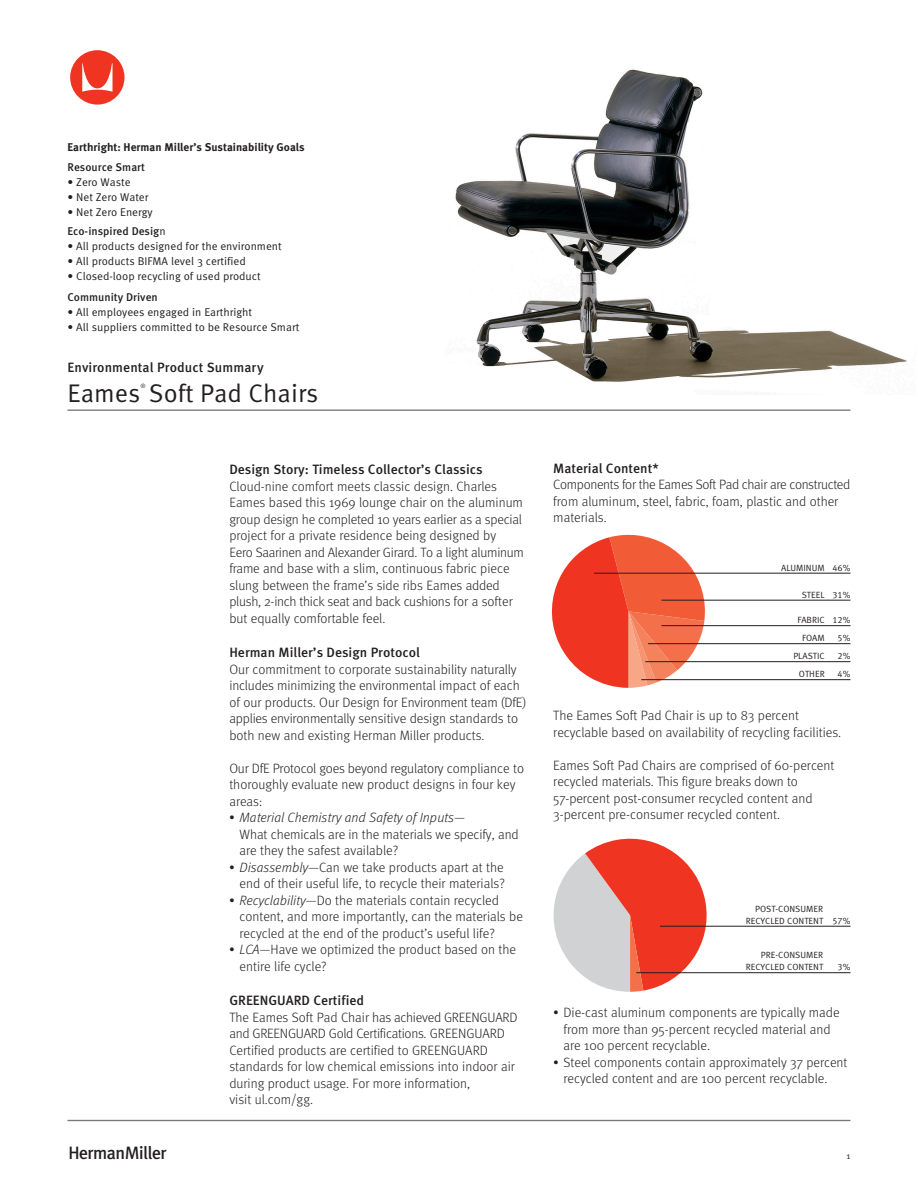
<style>
.page{position:relative;width:918px;height:1188px;background:#fff}
.page>*{position:absolute;margin:0;border:0;box-sizing:border-box;transform-origin:0 0}
.t1{font:72px "Herman Miller Logo";color:#ef3522}
.t2{font:31.5px "Herman Miller Logo Micro";color:#231f20}
.t3{font:25.5px "Meta OT Norm";color:#231f20}
.Body{font:300 13.5px/16.5px "Meta OT";color:#231f20}
.Bullets{font:300 13.5px/16.5px "Meta OT";color:#231f20}
.t4{font:500 13.5px "Meta OT";color:#231f20}
.HolisticProcessState{font:11.25px "Meta OT Norm";color:#231f20}
.HolisticProcessState-2{font:500 11.25px "Meta OT";color:#231f20}
.t5{font:700 11.25px "Meta OT";color:#231f20}
.t6{font:9px/12px "Meta OT Norm";color:#231f20}
.t7{font:6px "Meta OT Norm";color:#231f20}
.s1{font-family:"Meta OT Norm";font-weight:400}
.s2{font-style:italic}
</style>
<div class="page">
<hr style="left:68px;top:1120px;width:782px;height:1px;background:#76787b">
<hr style="left:68px;top:410px;width:782px;height:1px;background:#76787b">
<img style="left:455px;top:69px;width:452px;height:326px">
<svg style="left:551px;top:534px;width:156px;height:154px"></svg>
<hr style="left:594px;top:573px;width:256px;height:1px;background:#231f20">
<hr style="left:662px;top:600px;width:188px;height:1px;background:#231f20">
<hr style="left:662px;top:625px;width:188px;height:1px;background:#231f20">
<hr style="left:648px;top:643px;width:202px;height:1px;background:#231f20">
<hr style="left:645px;top:661px;width:206px;height:1px;background:#231f20">
<hr style="left:641px;top:679px;width:209px;height:1px;background:#231f20">
<svg style="left:553px;top:838px;width:160px;height:154px"></svg>
<hr style="left:660px;top:926px;width:190px;height:1px;background:#231f20">
<hr style="left:636px;top:972px;width:214px;height:1px;background:#231f20">
<p class="t1" style="left:68px;top:50px;width:61px">Y</p>
<p class="t5" style="left:68px;top:140px;width:239px">Earthright: Herman Miller’s Sustainability Goals</p>
<p class="HolisticProcessState-2" style="left:68px;top:160px;width:79px">Resource Smart</p>
<p class="HolisticProcessState" style="left:68px;top:175px;width:65px">• Zero Waste</p>
<p class="HolisticProcessState" style="left:68px;top:190px;width:82px">• Net Zero Water</p>
<p class="HolisticProcessState" style="left:68px;top:205px;width:87px">• Net Zero Energy</p>
<p class="HolisticProcessState-2" style="left:68px;top:224px;width:100px">Eco-inspired Desig<span class="s1">n</span></p>
<p class="HolisticProcessState" style="left:68px;top:239px;width:216px">• All products designed for the environment</p>
<p class="HolisticProcessState" style="left:68px;top:254px;width:180px">• All products BIFMA level 3 certified</p>
<p class="HolisticProcessState" style="left:68px;top:269px;width:195px">• Closed-loop recycling of used product</p>
<p class="HolisticProcessState-2" style="left:68px;top:290px;width:92px">Community Driven</p>
<p class="HolisticProcessState" style="left:68px;top:305px;width:186px">• All employees engaged in Earthright</p>
<p class="HolisticProcessState" style="left:68px;top:320px;width:233px">• All suppliers committed to be Resource Smart</p>
<p class="t4" style="left:68px;top:358px;width:198px">Environmental Product Summary</p>
<p class="t3" style="left:68px;top:377px;width:253px">Eames Soft Pad Chairs</p>
<p class="t7" style="left:141px;top:383px;width:7px">®</p>
<p class="t4" style="left:229px;top:461px;width:255px">Design Story: Timeless Collector’s Classics</p>
<p class="Body" style="left:229px;top:478px;width:296px">Cloud-nine comfort meets classic design. Charles Eames based this 1969 lounge chair on the aluminum group design he completed 10 years earlier as a special project for a private residence being designed by<br>Eero Saarinen and Alexander Girard. To a light aluminum frame and base with a slim, continuous fabric piece slung between the frame’s side ribs Eames added plush, 2-inch thick seat and back cushions for a softer but equally comfortable feel.</p>
<p class="t4" style="left:229px;top:644px;width:192px">Herman Miller’s Design Protocol</p>
<p class="Body" style="left:229px;top:661px;width:299px">Our commitment to corporate sustainability naturally includes minimizing the environmental impact of each of our products. Our Design for Environment team (DfE) applies environmentally sensitive design standards to both new and existing Herman Miller products.</p>
<p class="Body" style="left:229px;top:760px;width:296px">Our DfE Protocol goes beyond regulatory compliance to thoroughly evaluate new product designs in four key areas:</p>
<p class="Bullets" style="left:240px;top:809px;width:281px;text-indent:-10px">• <span class="s2">Material Chemistry and Safety of Inputs</span>—<br>What chemicals are in the materials we specify, and are they the safest available?</p>
<p class="Bullets" style="left:229px;top:859px;width:277px;text-align:right">• <span class="s2">Disassembly</span>—Can we take products apart at the end of their useful life, to recycle their materials?</p>
<p class="Bullets" style="left:240px;top:892px;width:285px;text-indent:-10px">• <span class="s2">Recyclability</span>—Do the materials contain recycled content, and more importantly, can the materials be recycled at the end of the product’s useful life?</p>
<p class="Bullets" style="left:240px;top:941px;width:278px;text-indent:-10px">• <span class="s2">LCA</span>—Have we optimized the product based on the entire life cycle?</p>
<p class="t4" style="left:229px;top:992px;width:136px">GREENGUARD Certified</p>
<p class="Body" style="left:229px;top:1009px;width:290px">The Eames Soft Pad Chair has achieved GREENGUARD and GREENGUARD Gold Certifications. GREENGUARD Certified products are certified to GREENGUARD standards for low chemical emissions into indoor air during product usage. For more information,<br>visit ul.com/gg.</p>
<p class="t4" style="left:553px;top:460px;width:107px">Material Content*</p>
<p class="Body" style="left:553px;top:477px;width:299px">Components for the Eames Soft Pad chair are constructed from aluminum, steel, fabric, foam, plastic and other materials.</p>
<p class="t6" style="left:781px;top:562px;width:71px">ALUMINUM 46%</p>
<p class="t6" style="left:802px;top:589px;width:50px">STEEL 31%</p>
<p class="t6" style="left:797px;top:614px;width:55px">FABRIC 12%</p>
<p class="t6" style="left:802px;top:632px;width:24px">FOAM</p>
<p class="t6" style="left:838px;top:632px;width:14px">5%</p>
<p class="t6" style="left:793px;top:650px;width:33px">PLASTIC</p>
<p class="t6" style="left:838px;top:650px;width:14px">2%</p>
<p class="t6" style="left:799px;top:668px;width:27px">OTHER</p>
<p class="t6" style="left:838px;top:668px;width:14px">4%</p>
<p class="Body" style="left:553px;top:708px;width:289px">The Eames Soft Pad Chair is up to 83 percent recyclable based on availability of recycling facilities.</p>
<p class="Body" style="left:553px;top:757px;width:283px">Eames Soft Pad Chairs are comprised of 60-percent recycled materials. This figure breaks down to 57-percent post-consumer recycled content and 3-percent pre-consumer recycled content.</p>
<p class="t6" style="left:746px;top:903px;width:106px;text-indent:9px">POST-CONSUMER<br>RECYCLED CONTENT 57%</p>
<p class="t6" style="left:746px;top:949px;width:79px;text-align:right">PRE-CONSUMER<br>RECYCLED CONTENT</p>
<p class="t6" style="left:838px;top:961px;width:14px">3%</p>
<p class="Bullets" style="left:564px;top:1005px;width:278px;text-indent:-10px">• Die-cast aluminum components are typically made from more than 95-percent recycled material and are 100 percent recyclable.</p>
<p class="Bullets" style="left:564px;top:1054px;width:286px;text-indent:-10px">• Steel components contain approximately 37 percent recycled content and are 100 percent recyclable.</p>
<p class="t2" style="left:68px;top:1136px;width:102px">z</p>
<p class="t6" style="left:847px;top:1150px;width:5px">1</p>
</div>
